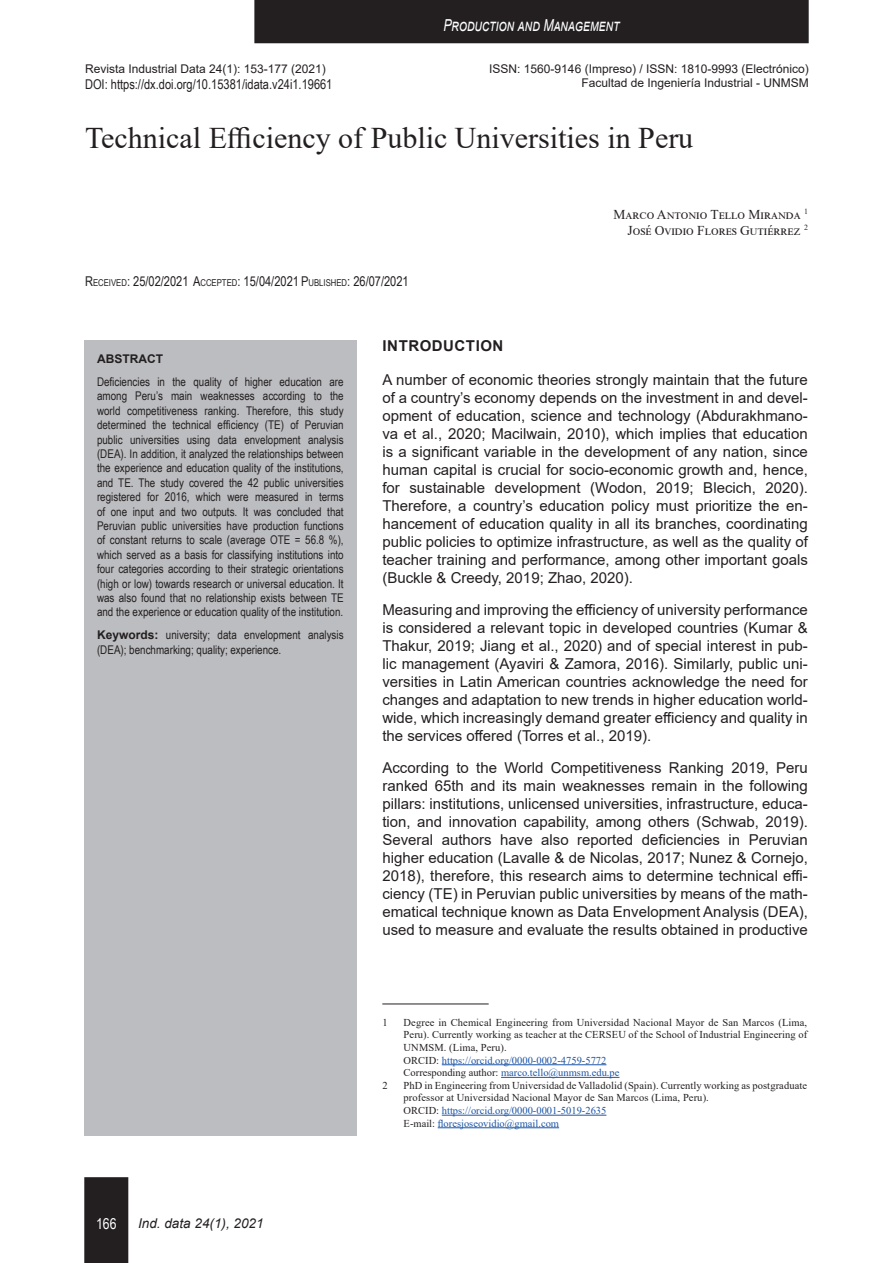
<style>
.page{position:relative;width:893px;height:1263px;background:#fff}
.page>*{position:absolute;margin:0;border:0;box-sizing:border-box;transform-origin:0 0}
.t1{font:30px "Times New Roman";color:#231f20}
.t2{font:italic 16.5px "Arial";color:#fff;scale:.75 1}
.t3{font:15px/18px "Arial";color:#231f20;text-align:justify}
.t4{font:700 15px "Arial";letter-spacing:.035em;color:#231f20}
.t5{font:15px "Arial Narrow";color:#fff}
.t6{font:13.5px "Arial Narrow";color:#231f20}
.t7{font:13.5px/16.2px "Times New Roman";letter-spacing:.005em;color:#231f20;text-align:right}
.t8{font:13.5px "Arial Narrow";color:#231f20}
.t9{font:italic 13.5px "Arial";color:#231f20}
.t10{font:12px/14.4px "Arial Narrow";color:#231f20;text-align:justify}
.t11{font:12px/14.4px "Arial";color:#231f20;text-align:right}
.t12{font:700 12px "Arial";color:#231f20}
.t13{font:10.5px/12.6px "Times New Roman";letter-spacing:.01em;color:#231f20}
.t14{font:8.4px "Arial Narrow";letter-spacing:-.005em;color:#231f20}
.s1{font-size:12px}
.s2{font-size:9.45px}
.s3{font-family:"Arial";font-weight:700}
.s4{color:#1e56a6}
</style>
<div class="page">
<div style="left:84px;top:1177px;width:44px;height:86px;background:#231f20"></div>
<div style="left:254px;top:0;width:555px;height:43px;background:#231f20"></div>
<hr style="left:382px;top:1003px;width:107px;height:1px;background:#231f20">
<div style="left:84px;top:340px;width:272px;height:795px;background:#bcbdc0"></div>
<hr style="left:442px;top:1064px;width:164px;height:1px;background:#1e56a6">
<hr style="left:501px;top:1077px;width:118px;height:1px;background:#1e56a6">
<hr style="left:442px;top:1115px;width:164px;height:1px;background:#1e56a6">
<hr style="left:438px;top:1127px;width:121px;height:1px;background:#1e56a6">
<p class="t2" style="left:443px;top:14px;width:233px">Production and Management</p>
<p class="t14" style="left:85px;top:63px;width:213px"><span class="s1">T</span>ECHNICAL <span class="s1">E</span>FFICIENCY OF <span class="s1">P</span>UBLIC <span class="s1">U</span> NIVERSITIES IN <span class="s1">P</span>ERU</p>
<p class="t11" style="left:489px;top:61px;width:321px">ISSN: 1560-9146 (Impreso) / ISSN: 1810-9993 (Electrónico)<br>Facultad de Ingeniería Industrial - UNMSM</p>
<h1 class="t1" style="left:85px;top:117px;width:610px">Technical Efficiency of Public Universities in Peru</h1>
<p class="t11" style="left:85px;top:61px;width:242px">Revista Industrial Data 24(1): 153-177 (2021)</p>
<p class="t8" style="left:85px;top:74px;width:249px">DOI: https://dx.doi.org/10.15381/idata.v24i1.19661</p>
<p class="t6" style="left:85px;top:272px;width:325px">R<span class="s2">ECEIVED</span>: 25/02/2021 A<span class="s2">CCEPTED</span>: 15/04/2021 P <span class="s2">UBLISHED</span>: 26/07/2021</p>
<p class="t7" style="left:614px;top:206px;width:196px">Marco Antonio Tello Miranda <sup>1<br></sup>José Ovidio Flores Gutiérrez <sup>2</sup></p>
<p class="t12" style="left:97px;top:350px;width:67px">ABSTRACT</p>
<p class="t10" style="left:97px;top:374px;width:248px">Deficiencies in the quality of higher education are among Peru’s main weaknesses according to the world competitiveness ranking. Therefore, this study determined the technical efficiency (TE) of Peruvian public universities using data envelopment analysis (DEA). In addition, it analyzed the relationships between the experience and education quality of the institutions, and TE. The study covered the 42 public universities registered for 2016, which were measured in terms of one input and two outputs. It was concluded that Peruvian public universities have production functions of constant returns to scale (average OTE = 56.8 %), which served as a basis for classifying institutions into four categories according to their strategic orientations (high or low) towards research or universal education. It was also found that no relationship exists between TE and the experience or education quality of the institution.</p>
<p class="t10" style="left:97px;top:627px;width:248px"><span class="s3">Keywords:</span> university; data envelopment analysis (DEA); benchmarking; quality; experience.</p>
<p class="t5" style="left:96px;top:1213px;width:22px">166</p>
<p class="t9" style="left:138px;top:1215px;width:127px">Ind. data 24(1), 2021</p>
<p class="t4" style="left:383px;top:335px;width:122px">INTRODUCTION</p>
<p class="t3" style="left:382px;top:370px;width:427px">A number of economic theories strongly maintain that the future of a country’s economy depends on the investment in and devel&shy;opment of education, science and technology (Abdurakhmano&shy;va et al., 2020; Macilwain, 2010), which implies that education is a significant variable in the development of any nation, since human capital is crucial for socio-economic growth and, hence, for sustainable development (Wodon, 2019; Blecich, 2020).<br>Therefore, a country’s education policy must prioritize the en&shy;hancement of education quality in all its branches, coordinating public policies to optimize infrastructure, as well as the quality of teacher training and performance, among other important goals (Buckle &amp; Creedy, 2019; Zhao, 2020).</p>
<p class="t3" style="left:382px;top:600px;width:427px">Measuring and improving the efficiency of university performance is considered a relevant topic in developed countries (Kumar &amp; Thakur, 2019; Jiang et al., 2020) and of special interest in pub&shy;lic management (Ayaviri &amp; Zamora, 2016). Similarly, public uni&shy;versities in Latin American countries acknowledge the need for changes and adaptation to new trends in higher education world&shy;wide, which increasingly demand greater efficiency and quality in the services offered (Torres et al., 2019).</p>
<p class="t3" style="left:382px;top:758px;width:427px">According to the World Competitiveness Ranking 2019, Peru ranked 65th and its main weaknesses remain in the following pillars: institutions, unlicensed universities, infrastructure, educa&shy;tion, and innovation capability, among others (Schwab, 2019).<br>Several authors have also reported deficiencies in Peruvian higher education (Lavalle &amp; de Nicolas, 2017; Nunez &amp; Cornejo, 2018), therefore, this research aims to determine technical effi&shy;ciency (TE) in Peruvian public universities by means of the math&shy;ematical technique known as Data Envelopment Analysis (DEA), used to measure and evaluate the results obtained in productive</p>
<p class="t13" style="left:382px;top:1016px;width:7px">1</p>
<p class="t13" style="left:404px;top:1016px;width:405px">Degree in Chemical Engineering from Universidad Nacional Mayor de San Marcos (Lima, Peru). Currently working as teacher at the CERSEU of the School of Industrial Engineering of UNMSM. (Lima, Peru).<br>ORCID: <span class="s4">https://orcid.org/0000-0002-4759-5772<br></span>Corresponding author: <span class="s4">marco.tello@unmsm.edu.pe</span></p>
<p class="t13" style="left:382px;top:1079px;width:7px">2</p>
<p class="t13" style="left:404px;top:1079px;width:405px">PhD in Engineering from Universidad de Valladolid (Spain). Currently working as postgraduate professor at Universidad Nacional Mayor de San Marcos (Lima, Peru).<br>ORCID: <span class="s4">https://orcid.org/0000-0001-5019-2635<br></span>E-mail: <span class="s4">floresjoseovidio@gmail.com</span></p>
</div>
